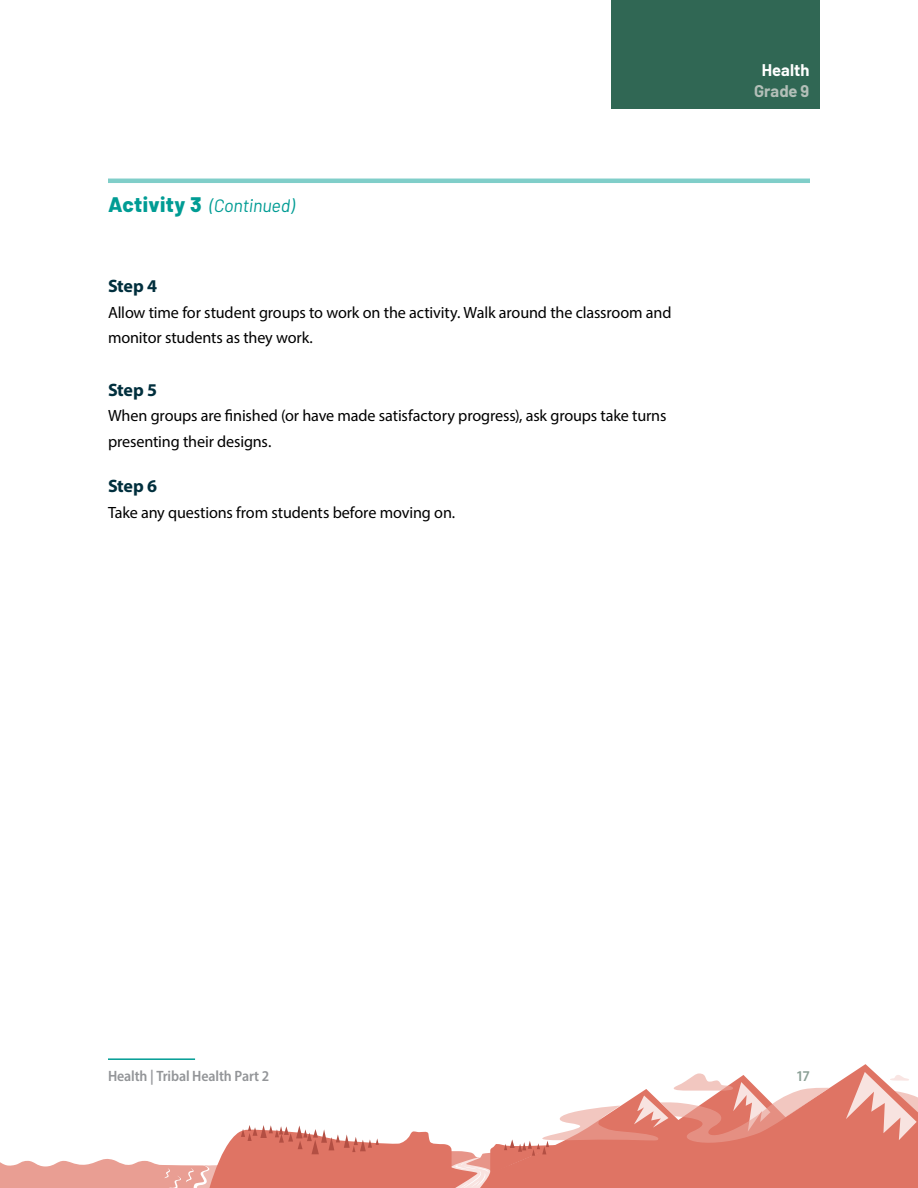
<style>
.page{position:relative;width:918px;height:1188px;background:#fff}
.page>*{position:absolute;margin:0;border:0;box-sizing:border-box;transform-origin:0 0}
.t1{font:italic 18px "Barlow";letter-spacing:-.01em;color:#009c94}
.Activity_Subhead{font:700 18px "Myriad Pro";letter-spacing:-.01em;color:#002f3d}
.t2{font:700 16.5px "Barlow";color:#fff}
.t3{font:700 16.5px "Barlow";color:#b3bfb8}
.Body{font:16.35px/25.5px "Myriad Pro";letter-spacing:-.01em;color:#000}
.t4{font:600 semi-condensed 15px "Myriad Pro";letter-spacing:-.01em;color:#939598}
.t5{font:600 semi-condensed 15px "Myriad Pro";color:#8ba096}
.s1{font-weight:800;font-style:normal;font-size:21px}
</style>
<div class="page">
<hr style="left:108px;top:179px;width:702px;height:4px;background:#80cec9">
<hr style="left:108px;top:1058px;width:87px;height:2px;background:#009c94">
<svg style="left:0;top:1159px;width:205px;height:29px"></svg>
<svg style="left:205px;top:1064px;width:669px;height:124px"></svg>
<svg style="left:241px;top:1125px;width:138px;height:29px"></svg>
<svg style="left:438px;top:1072px;width:480px;height:116px"></svg>
<div style="left:612px;top:0;width:208px;height:108px;background:#306754"></div>
<p class="t1" style="left:108px;top:192px;width:188px"><span class="s1">Activity 3</span> (Continued)</p>
<p class="Activity_Subhead" style="left:108px;top:274px;width:51px">Step 4</p>
<p class="Body" style="left:108px;top:299px;width:565px">Allow time for student groups to work on the activity. Walk around the classroom and monitor students as they work.</p>
<p class="Activity_Subhead" style="left:108px;top:378px;width:51px">Step 5</p>
<p class="Body" style="left:108px;top:403px;width:560px">When groups are finished (or have made satisfactory progress), ask groups take turns presenting their designs.</p>
<p class="Activity_Subhead" style="left:108px;top:475px;width:51px">Step 6</p>
<p class="Body" style="left:108px;top:499px;width:349px">Take any questions from students before moving on.</p>
<p class="t2" style="left:762px;top:58px;width:49px">Health</p>
<p class="t3" style="left:754px;top:79px;width:57px">Grade 9</p>
<p class="t4" style="left:108px;top:1066px;width:163px">Health | Tribal Health Part 2</p>
<p class="t5" style="left:796px;top:1066px;width:15px">17</p>
</div>
